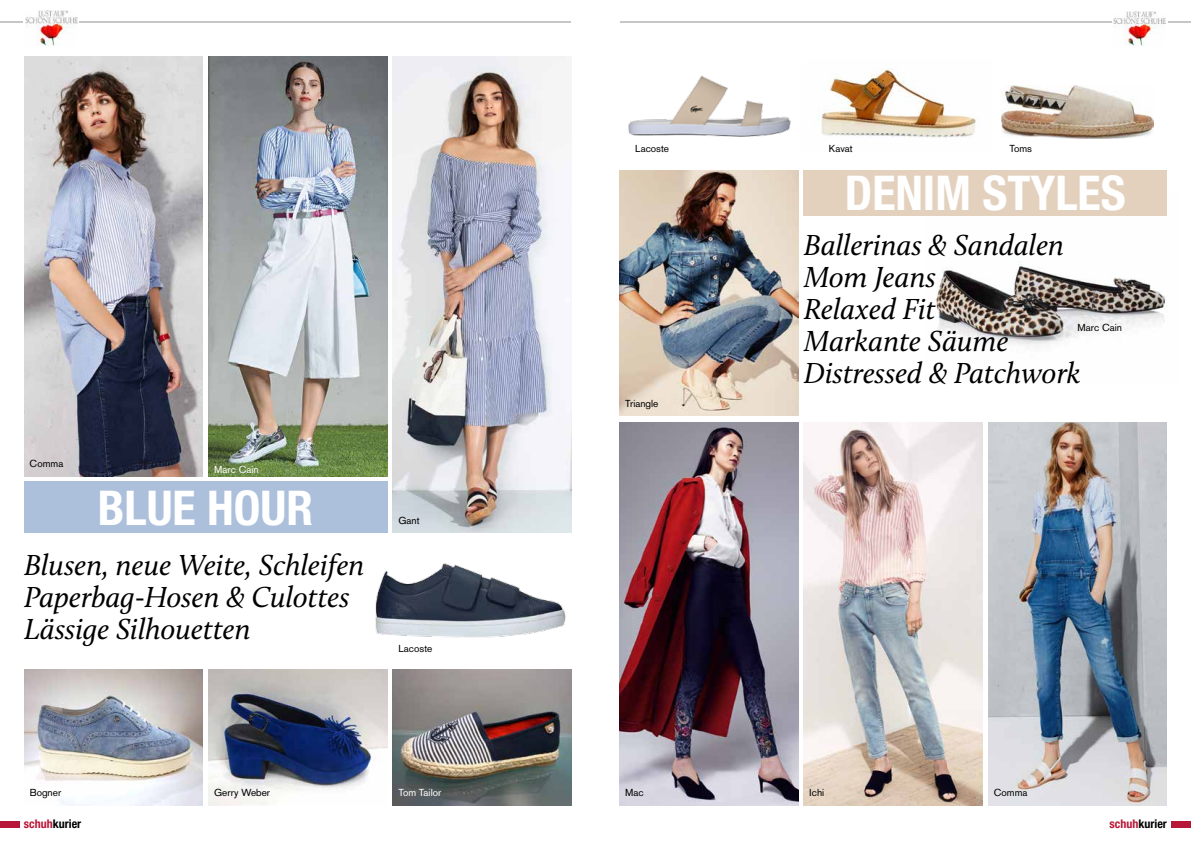
<style>
.page{position:relative;width:1191px;height:842px;background:#fff}
.page>*{position:absolute;margin:0;border:0;box-sizing:border-box;transform-origin:0 0}
.t1{font:700 condensed 48px "Helvetica Neue";color:#fff}
.t2{font:italic 30px/32px "Calluna";color:#000}
.t3{font:700 condensed 12px "Helvetica Neue LT Pro";color:#000}
.t4{font:10px "Akzidenz Grotesk";color:#000}
.t5{font:10px "Akzidenz Grotesk";color:#fff}
.s1{color:#b81638}
</style>
<div class="page">
<div style="left:1171px;top:821px;width:20px;height:7px;background:#b81638"></div>
<div style="left:0;top:821px;width:20px;height:7px;background:#b81638"></div>
<img style="left:25px;top:10px;width:53px;height:36px">
<img style="left:1113px;top:11px;width:52px;height:35px">
<hr style="left:79px;top:21px;width:492px;height:2px;background:#c5c6c6">
<hr style="left:0;top:21px;width:23px;height:2px;background:#c5c6c6">
<hr style="left:619px;top:21px;width:492px;height:2px;background:#c5c6c6">
<hr style="left:1168px;top:21px;width:23px;height:2px;background:#c5c6c6">
<img style="left:935px;top:193px;width:232px;height:153px">
<img style="left:24px;top:57px;width:179px;height:419px">
<img style="left:24px;top:669px;width:179px;height:136px">
<div style="left:24px;top:482px;width:363px;height:51px;background:#acc0dc"></div>
<img style="left:208px;top:57px;width:179px;height:419px">
<img style="left:393px;top:57px;width:178px;height:464px">
<img style="left:208px;top:669px;width:179px;height:136px">
<img style="left:393px;top:669px;width:178px;height:136px">
<img style="left:375px;top:521px;width:196px;height:117px">
<div style="left:803px;top:170px;width:363px;height:46px;background:#e3d1be"></div>
<img style="left:804px;top:422px;width:178px;height:383px">
<img style="left:988px;top:422px;width:178px;height:383px">
<img style="left:619px;top:422px;width:179px;height:383px">
<img style="left:619px;top:170px;width:179px;height:246px">
<img style="left:818px;top:69px;width:158px;height:69px">
<img style="left:628px;top:75px;width:163px;height:62px">
<img style="left:1001px;top:86px;width:152px;height:52px">
<p class="t4" style="left:635px;top:143px;width:35px">Lacoste</p>
<p class="t4" style="left:829px;top:143px;width:25px">Kavat</p>
<p class="t4" style="left:1009px;top:142px;width:24px">Toms</p>
<p class="t4" style="left:30px;top:457px;width:35px">Comma</p>
<p class="t5" style="left:214px;top:463px;width:46px">Marc Cain</p>
<h1 class="t1" style="left:98px;top:478px;width:217px">BLUE HOUR</h1>
<p class="t2" style="left:24px;top:548px;width:342px">Blusen, neue Weite, Schleifen<br>Paperbag-Hosen &amp; Culottes<br>Lässige Silhouetten</p>
<p class="t4" style="left:398px;top:514px;width:23px">Gant</p>
<p class="t4" style="left:398px;top:642px;width:35px">Lacoste</p>
<p class="t4" style="left:30px;top:786px;width:33px">Bogner</p>
<p class="t4" style="left:214px;top:786px;width:58px">Gerry Weber</p>
<p class="t5" style="left:398px;top:786px;width:44px">Tom Tailor</p>
<p class="t4" style="left:625px;top:397px;width:35px">Triangle</p>
<h1 class="t1" style="left:844px;top:164px;width:282px">DENIM STYLES</h1>
<p class="t2" style="left:803px;top:229px;width:279px">Ballerinas &amp; Sandalen<br>Mom Jeans<br>Relaxed Fit<br>Markante Säume<br>Distressed &amp; Patchwork</p>
<p class="t4" style="left:1077px;top:321px;width:46px">Marc Cain</p>
<p class="t4" style="left:625px;top:786px;width:20px">Mac</p>
<p class="t4" style="left:809px;top:786px;width:17px">Ichi</p>
<p class="t4" style="left:993px;top:786px;width:35px">Comma</p>
<p class="t3" style="left:24px;top:817px;width:59px"><span class="s1">schuh</span>kurier</p>
<p class="t3" style="left:1109px;top:817px;width:59px"><span class="s1">schuh</span>kurier</p>
</div>
